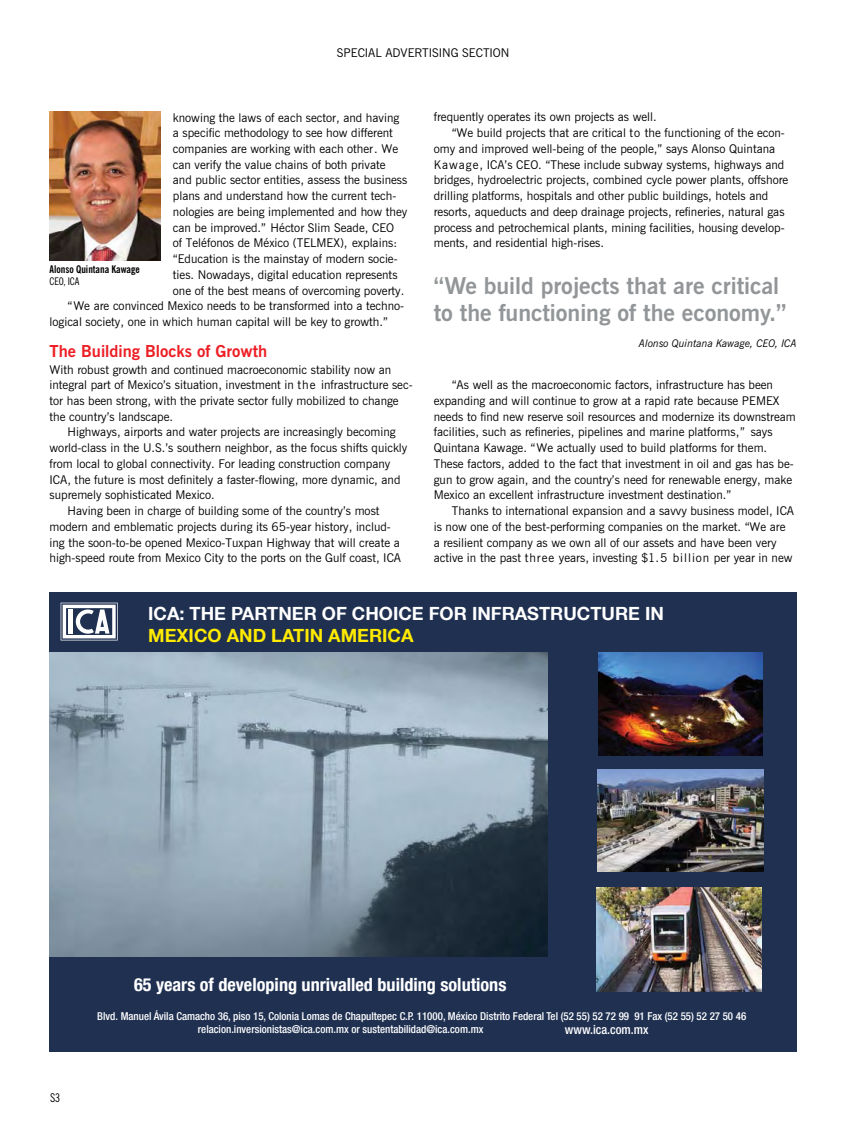
<style>
.page{position:relative;width:851px;height:1134px;background:#fff}
.page>*{position:absolute;margin:0;border:0;box-sizing:border-box;transform-origin:0 0}
.t1{font:700 23.25px/26.2px "News Gothic BT";color:#939698}
.t2{font:700 condensed 18.15px "Helvetica Neue LT Com";color:#fff}
.t3{font:700 18.15px "Helvetica Neue LT Com";color:#fff}
.t4{font:700 18.15px "Helvetica Neue LT Com";color:#ffea00}
.t5{font:700 16.5px "News Gothic BT";color:#ed1f26}
.t6{font:500 condensed 12.6px "Helvetica Neue LT Com";color:#fff}
.t7{font:12px/15.8px "News Gothic BT";color:#000}
.t8{font:condensed 12px "News Gothic BT";color:#000}
.t9{font:500 condensed 10.95px "Helvetica Neue LT Com";color:#fff}
.t10{font:italic 10.5px "News Gothic BT";color:#000}
.t11{font:700 condensed 10.5px "News Gothic BT";color:#000}
.t12{font:condensed 10.5px "News Gothic BT";color:#000}
</style>
<div class="page">
<img style="left:50px;top:112px;width:110px;height:149px">
<div style="left:49px;top:592px;width:747px;height:459px;background:#1f3051"></div>
<img style="left:49px;top:653px;width:498px;height:304px">
<img style="left:597px;top:769px;width:166px;height:103px">
<svg style="left:61px;top:603px;width:57px;height:37px"></svg>
<img style="left:597px;top:887px;width:164px;height:104px">
<img style="left:598px;top:652px;width:164px;height:104px">
<p class="t7" style="left:337px;top:45px;width:174px">SPECIAL ADVERTISING SECTION</p>
<p class="t7" style="left:434px;top:109px;width:225px">frequently operates its own projects as well.</p>
<p class="t7" style="left:452px;top:125px;width:334px">“We build projects that are critical to the functioning of the econ-</p>
<p class="t7" style="left:434px;top:141px;width:343px">omy and improved well-being of the people,” says Alonso Quintana</p>
<p class="t7" style="left:434px;top:156px;width:352px">Kawage, ICA’s CEO. “These include subway systems, highways and</p>
<p class="t7" style="left:434px;top:172px;width:356px">bridges, hydroelectric projects, combined cycle power plants, offshore</p>
<p class="t7" style="left:434px;top:188px;width:336px">drilling platforms, hospitals and other public buildings, hotels and</p>
<p class="t7" style="left:434px;top:204px;width:352px">resorts, aqueducts and deep drainage projects, refineries, natural gas</p>
<p class="t7" style="left:434px;top:219px;width:352px">process and petrochemical plants, mining facilities, housing develop-</p>
<p class="t7" style="left:434px;top:235px;width:172px">ments, and residential high-rises.</p>
<p class="t7" style="left:173px;top:109px;width:228px">knowing the laws of each sector, and having</p>
<p class="t7" style="left:173px;top:125px;width:221px">a specific methodology to see how different</p>
<p class="t7" style="left:173px;top:141px;width:227px">companies are working with each other. We</p>
<p class="t7" style="left:173px;top:157px;width:214px">can verify the value chains of both private</p>
<p class="t7" style="left:173px;top:172px;width:236px">and public sector entities, assess the business</p>
<p class="t7" style="left:173px;top:188px;width:225px">plans and understand how the current tech-</p>
<p class="t7" style="left:173px;top:204px;width:236px">nologies are being implemented and how they</p>
<p class="t7" style="left:173px;top:219px;width:223px">can be improved.” Héctor Slim Seade, CEO</p>
<p class="t7" style="left:173px;top:235px;width:226px">of Teléfonos de México (TELMEX), explains:</p>
<p class="t7" style="left:173px;top:251px;width:226px">“Education is the mainstay of modern socie-</p>
<p class="t7" style="left:173px;top:267px;width:226px">ties. Nowadays, digital education represents</p>
<p class="t7" style="left:173px;top:282px;width:233px">one of the best means of overcoming poverty.</p>
<p class="t7" style="left:67px;top:298px;width:338px">“We are convinced Mexico needs to be transformed into a techno-</p>
<p class="t7" style="left:49px;top:314px;width:340px">logical society, one in which human capital will be key to growth.”</p>
<h3 class="t5" style="left:50px;top:341px;width:219px">The Building Blocks of Growth</h3>
<p class="t7" style="left:50px;top:361px;width:364px">With robust growth and continued macroeconomic stability now an integral part of Mexico’s situation, investment in the infrastructure sec&shy;tor has been strong, with the private sector fully mobilized to change the country’s landscape.</p>
<p class="t7" style="left:68px;top:424px;width:329px">Highways, airports and water projects are increasingly becoming</p>
<p class="t7" style="left:50px;top:440px;width:359px">world-class in the U.S.’s southern neighbor, as the focus shifts quickly</p>
<p class="t7" style="left:50px;top:456px;width:342px">from local to global connectivity. For leading construction company</p>
<p class="t7" style="left:50px;top:471px;width:352px">ICA, the future is most definitely a faster-flowing, more dynamic, and</p>
<p class="t7" style="left:50px;top:487px;width:167px">supremely sophisticated Mexico.</p>
<p class="t7" style="left:68px;top:503px;width:313px">Having been in charge of building some of the country’s most</p>
<p class="t7" style="left:50px;top:519px;width:343px">modern and emblematic projects during its 65-year history, includ-</p>
<p class="t7" style="left:50px;top:534px;width:352px">ing the soon-to-be opened Mexico-Tuxpan Highway that will create a</p>
<p class="t7" style="left:50px;top:550px;width:353px">high-speed route from Mexico City to the ports on the Gulf coast, ICA</p>
<p class="t11" style="left:50px;top:263px;width:92px">Alonso Quintana Kawage</p>
<p class="t12" style="left:50px;top:275px;width:31px">CEO, ICA</p>
<h1 class="t1" style="left:434px;top:273px;width:354px">“We build projects that are critical to the functioning of the economy.”</h1>
<p class="t10" style="left:639px;top:337px;width:159px">Alonso Quintana Kawage, CEO, ICA</p>
<p class="t7" style="left:434px;top:377px;width:363px;text-indent:18px">“As well as the macroeconomic factors, infrastructure has been expanding and will continue to grow at a rapid rate because PEMEX needs to find new reserve soil resources and modernize its downstream facilities, such as refineries, pipelines and marine platforms,” says Quintana Kawage. “We actually used to build platforms for them.<br>These factors, added to the fact that investment in oil and gas has be&shy;gun to grow again, and the country’s need for renewable energy, make Mexico an excellent infrastructure investment destination.”</p>
<p class="t7" style="left:434px;top:503px;width:362px;text-indent:18px">Thanks to international expansion and a savvy business model, ICA is now one of the best-performing companies on the market. “We are a resilient company as we own all of our assets and have been very active in the past three years, investing $1.5 billion per year in new</p>
<h2 class="t3" style="left:148px;top:602px;width:517px">ICA: THE PARTNER OF CHOICE FOR INFRASTRUCTURE IN</h2>
<h2 class="t4" style="left:148px;top:624px;width:267px">MEXICO AND LATIN AMERICA</h2>
<p class="t8" style="left:50px;top:1090px;width:12px">S3</p>
<h2 class="t2" style="left:134px;top:974px;width:374px">65 years of developing unrivalled building solutions</h2>
<p class="t9" style="left:198px;top:1023px;width:287px">relacion.inversionistas@ica.com.mx or sustentabilidad@ica.com.mx</p>
<p class="t9" style="left:97px;top:1009px;width:650px">Blvd. Manuel Ávila Camacho 36, piso 15, Colonia Lomas de Chapultepec C.P. 11000, México Distrito Federal Tel (52 55) 52 72 99 91 Fax (52 55) 52 27 50 46</p>
<p class="t6" style="left:565px;top:1022px;width:85px">www.ica.com.mx</p>
</div>
